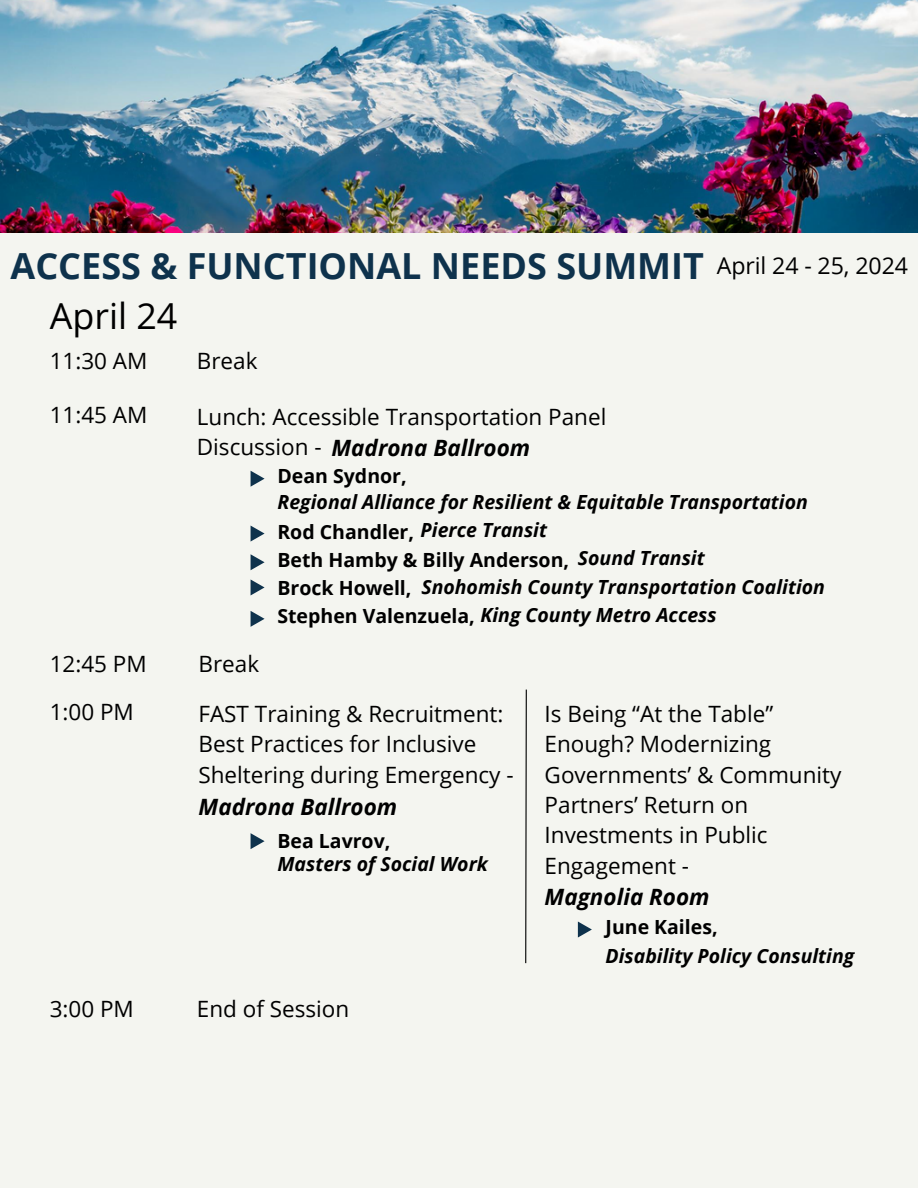
<style>
.page{position:relative;width:918px;height:1188px;background:#f4f5f0}
.page>*{position:absolute;margin:0;border:0;box-sizing:border-box;transform-origin:0 0}
.t1{font:700 36px "Open Sans";color:#0e324c}
.t2{font:35.85px "Open Sans";color:#000}
.t3{font:23.1px "Open Sans";letter-spacing:-.005em;color:#000}
.t4{font:22.5px/30.3px "Open Sans";color:#000}
.t5{font:italic 700 22.5px "Open Sans";color:#000}
.t6{font:italic 700 19.5px "Open Sans";color:#000}
.t7{font:700 19.5px "Open Sans";color:#000}
.s1{font-weight:700;font-style:italic}
.s2{font-style:italic}
.s3{font-style:normal}
</style>
<div class="page">
<svg style="left:525px;top:689px;width:2px;height:275px"></svg>
<svg style="left:251px;top:471px;width:14px;height:16px"></svg>
<svg style="left:251px;top:833px;width:14px;height:16px"></svg>
<svg style="left:578px;top:922px;width:14px;height:16px"></svg>
<svg style="left:251px;top:526px;width:14px;height:16px"></svg>
<svg style="left:251px;top:554px;width:14px;height:16px"></svg>
<svg style="left:251px;top:579px;width:14px;height:16px"></svg>
<img style="left:1px;top:0;width:917px;height:233px">
<svg style="left:251px;top:611px;width:14px;height:16px"></svg>
<h1 class="t1" style="left:11px;top:241px;width:695px">ACCESS &amp; FUNCTIONAL NEEDS SUMMIT</h1>
<p class="t3" style="left:717px;top:250px;width:193px">April 24 - 25, 2024</p>
<h5 class="t2" style="left:50px;top:291px;width:129px">April 24</h5>
<p class="t4" style="left:50px;top:345px;width:99px">11:30 AM</p>
<h3 class="t4" style="left:197px;top:345px;width:62px">Break</h3>
<h5 class="t4" style="left:50px;top:400px;width:99px">11:45 AM</h5>
<h3 class="t4" style="left:197px;top:400px;width:411px;line-height:31.5px">Lunch: Accessible Transportation Panel<br>Discussion - <span class="s1">Madrona Ballroom</span></h3>
<h5 class="t7" style="left:277px;top:462px;width:131px">Dean Sydnor,</h5>
<h4 class="t7" style="left:277px;top:518px;width:138px">Rod Chandler,</h4>
<p class="t7" style="left:277px;top:546px;width:429px">Beth Hamby &amp; Billy Anderson, <span class="s2">Sound Transit</span></p>
<p class="t7" style="left:277px;top:574px;width:136px">Brock Howell,</p>
<p class="t6" style="left:277px;top:601px;width:441px"><span class="s3">Stephen Valenzuela,</span> King County Metro Access</p>
<p class="t4" style="left:50px;top:648px;width:99px">12:45 PM</p>
<p class="t4" style="left:198px;top:648px;width:62px">Break</p>
<p class="t4" style="left:50px;top:696px;width:86px">1:00 PM</p>
<p class="t4" style="left:198px;top:698px;width:317px">FAST Training &amp; Recruitment:<br>Best Practices for Inclusive<br>Sheltering during Emergency -</p>
<h5 class="t6" style="left:278px;top:489px;width:532px">Regional Alliance for Resilient &amp; Equitable Transportation</h5>
<h4 class="t6" style="left:421px;top:516px;width:128px">Pierce Transit</h4>
<p class="t6" style="left:421px;top:573px;width:405px">Snohomish County Transportation Coalition</p>
<p class="t4" style="left:545px;top:698px;width:298px">Is Being “At the Table”<br>Enough? Modernizing<br>Governments’ &amp; Community<br>Partners’ Return on<br>Investments in Public<br>Engagement -</p>
<p class="t7" style="left:606px;top:913px;width:114px">June Kailes,</p>
<p class="t5" style="left:199px;top:791px;width:200px">Madrona Ballroom</p>
<p class="t7" style="left:277px;top:827px;width:114px">Bea Lavrov,</p>
<h5 class="t6" style="left:277px;top:850px;width:212px">Masters of Social Work</h5>
<p class="t5" style="left:545px;top:881px;width:166px">Magnolia Room</p>
<h3 class="t4" style="left:50px;top:993px;width:86px">3:00 PM</h3>
<h5 class="t4" style="left:197px;top:993px;width:154px">End of Session</h5>
<h3 class="t6" style="left:606px;top:942px;width:250px">Disability Policy Consulting</h3>
</div>
